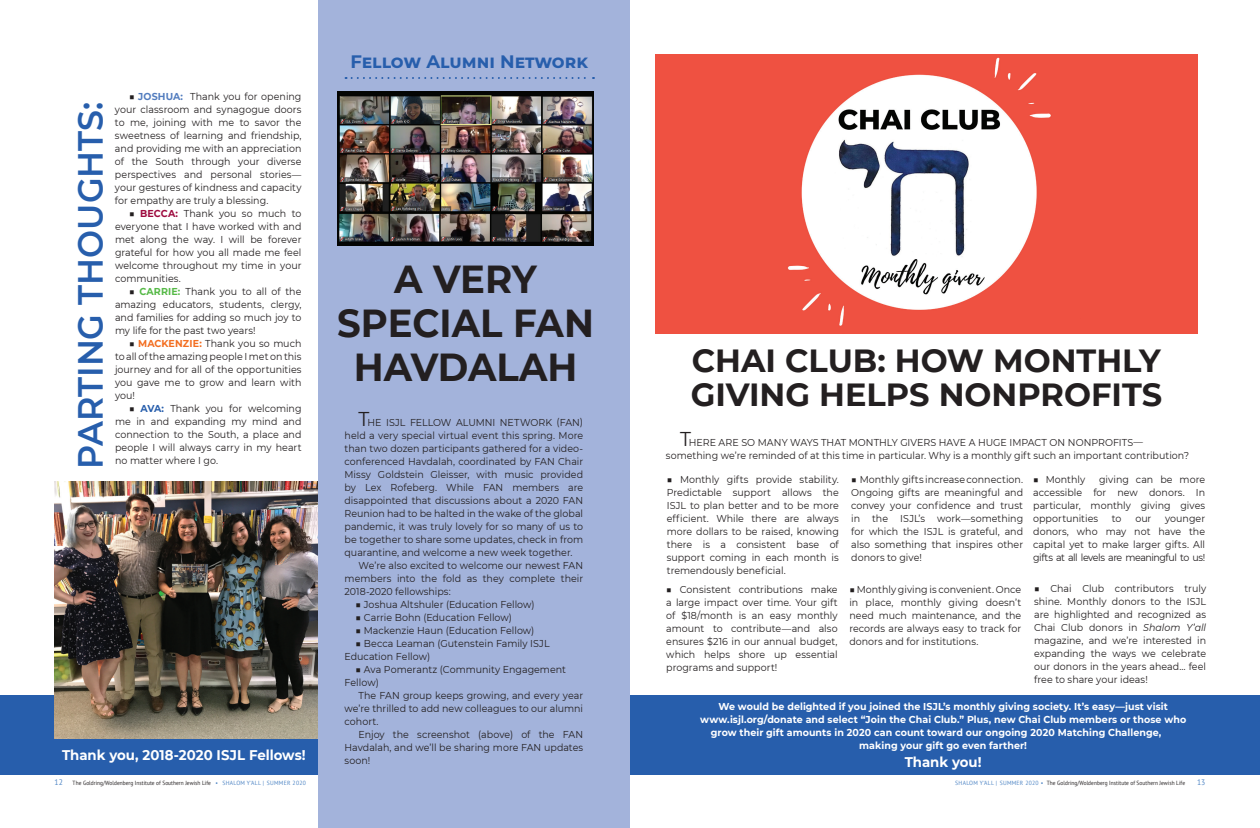
<style>
.page{position:relative;width:1260px;height:828px;background:#fff}
.page>*{position:absolute;margin:0;border:0;box-sizing:border-box;transform-origin:0 0}
.t1{font:700 39px/44px "Montserrat";color:#231f20;text-align:center;scale:.95 1}
.t2{font:600 35px "Montserrat";color:#275eac;scale:.95 1}
.t3{font:700 32px/34px "Montserrat";color:#231f20}
.t4{font:700 18px "Montserrat";letter-spacing:.04em;color:#275eac}
.t5{font:700 14px "Montserrat";letter-spacing:-.005em;color:#fff;scale:.95 1}
.t6{font:10px/13px "Montserrat";color:#231f20;text-align:justify;scale:.95 1}
.t7{font:700 10px "Montserrat";letter-spacing:.005em;color:#fff;scale:.95 1}
.t8{font:8px "PT Sans";color:#4d84c4;scale:.95 1}
.t9{font:6px "PT Sans";letter-spacing:.01em;color:#231f20;scale:.9 1}
.s1{font-weight:700;color:#537dbf}
.s2{font-weight:700;color:#9e0b3f}
.s3{font-weight:700;color:#56b947}
.s4{font-weight:700;color:#f36e21}
.s5{font-weight:700;color:#275eac}
.s6{font-size:20px}
.s7{font-style:italic}
.s8{font-size:8px;color:#4d84c4}
.s9{color:#4d84c4}
</style>
<div class="page">
<div style="left:0;top:696px;width:1260px;height:79px;background:#275eac"></div>
<div style="left:318px;top:0;width:312px;height:828px;background:#a3b3db"></div>
<img style="left:655px;top:54px;width:542px;height:280px">
<svg style="left:346px;top:77px;width:248px;height:2px"></svg>
<img style="left:54px;top:481px;width:264px;height:257px">
<img style="left:337px;top:91px;width:257px;height:155px">
<h3 class="t4" style="left:350px;top:49px;width:239px">Fellow Alumni Network</h3>
<p class="t6" style="left:115px;top:89px;width:198px;text-indent:14px">■ <span class="s1">JOSHUA:</span> Thank you for opening your classroom and synagogue doors to me, joining with me to savor the sweetness of learning and friendship, and providing me with an appreciation of the South through your diverse perspectives and personal stories— your gestures of kindness and capacity for empathy are truly a blessing.</p>
<p class="t6" style="left:115px;top:206px;width:198px;text-indent:14px">■ <span class="s2">BECCA:</span> Thank you so much to everyone that I have worked with and met along the way. I will be forever grateful for how you all made me feel welcome throughout my time in your communities.</p>
<p class="t6" style="left:115px;top:284px;width:198px;text-indent:14px">■ <span class="s3">CARRIE:</span> Thank you to all of the amazing educators, students, clergy, and families for adding so much joy to my life for the past two years!</p>
<p class="t6" style="left:115px;top:336px;width:198px;text-indent:14px">■ <span class="s4">MACKENZIE:</span> Thank you so much to all of the amazing people I met on this journey and for all of the opportunities you gave me to grow and learn with you!</p>
<p class="t6" style="left:115px;top:401px;width:198px;text-indent:14px">■ <span class="s5">AVA:</span> Thank you for welcoming me in and expanding my mind and connection to the South, a place and people I will always carry in my heart</p>
<h2 class="t2" style="left:66px;top:469px;width:387px;rotate:-90deg">PARTING THOUGHTS:</h2>
<h1 class="t1" style="left:337px;top:256px;width:272px">A VERY<br>SPECIAL FAN<br>HAVDALAH</h1>
<p class="t6" style="left:345px;top:415px;width:253px;text-indent:14px"><span class="s6">T</span>HE ISJL FELLOW ALUMNI NETWORK (FAN) held a very special virtual event this spring. More than two dozen participants gathered for a video&shy;conferenced Havdalah, coordinated by FAN Chair Missy Goldstein Gleisser, with music provided by Lex Rofeberg. While FAN members are disappointed that discussions about a 2020 FAN Reunion had to be halted in the wake of the global pandemic, it was truly lovely for so many of us to be together to share some updates, check in from quarantine, and welcome a new week together.</p>
<p class="t6" style="left:345px;top:558px;width:253px;text-indent:14px">We’re also excited to welcome our newest FAN members into the fold as they complete their 2018-2020 fellowships:</p>
<p class="t6" style="left:356px;top:597px;width:190px">■ Joshua Altshuler (Education Fellow)</p>
<p class="t6" style="left:356px;top:610px;width:166px">■ Carrie Bohn (Education Fellow)</p>
<p class="t6" style="left:356px;top:623px;width:190px">■ Mackenzie Haun (Education Fellow)</p>
<p class="t6" style="left:345px;top:636px;width:217px;text-indent:11px">■ Becca Leaman (Gutenstein Family ISJL<br>Education Fellow)</p>
<p class="t6" style="left:345px;top:662px;width:235px;text-indent:11px">■ Ava Pomerantz (Community Engagement<br>Fellow)</p>
<p class="t6" style="left:345px;top:688px;width:253px;text-indent:14px">The FAN group keeps growing, and every year we’re thrilled to add new colleagues to our alumni cohort.</p>
<p class="t6" style="left:345px;top:727px;width:253px;text-align:right">Enjoy the screenshot (above) of the FAN<br>Havdalah, and we’ll be sharing more FAN updates</p>
<p class="t6" style="left:115px;top:453px;width:110px">no matter where I go.</p>
<h3 class="t5" style="left:62px;top:745px;width:258px">Thank you, 2018-2020 ISJL Fellows!</h3>
<p class="t6" style="left:345px;top:753px;width:29px">soon!</p>
<h3 class="t3" style="left:691px;top:342px;width:473px">CHAI CLUB: HOW MONTHLY<br>GIVING HELPS NONPROFITS</h3>
<p class="t6" style="left:666px;top:436px;width:552px;text-indent:14px"><span class="s6">T</span>HERE ARE SO MANY WAYS THAT MONTHLY GIVERS HAVE A HUGE IMPACT ON NONPROFITS— something we’re reminded of at this time in particular. Why is a monthly gift such an important contribution?</p>
<p class="t6" style="left:667px;top:472px;width:183px">■ Monthly gifts provide stability.<br>Predictable support allows the ISJL to plan better and to be more efficient. While there are always more dollars to be raised, knowing there is a consistent base of support coming in each month is tremendously beneficial.</p>
<p class="t6" style="left:851px;top:472px;width:183px">■ Monthly gifts increase connection.<br>Ongoing gifts are meaningful and convey your confidence and trust in the ISJL’s work—something for which the ISJL is grateful, and also something that inspires other donors to give!</p>
<p class="t6" style="left:1033px;top:472px;width:56px">■ Monthly</p>
<p class="t6" style="left:1033px;top:472px;width:183px;text-indent:66px">giving can be more accessible for new donors. In particular, monthly giving gives opportunities</p>
<p class="t6" style="left:1112px;top:511px;width:12px">to</p>
<p class="t6" style="left:1135px;top:511px;width:18px">our</p>
<p class="t6" style="left:1033px;top:511px;width:183px;text-indent:132px">younger donors, who may not have the capital yet to make larger gifts. All gifts at all levels are meaningful to us!</p>
<p class="t6" style="left:666px;top:583px;width:182px">■ Consistent contributions make a large impact over time. Your gift of $18/month is an easy monthly amount to contribute—and also ensures $216 in our annual budget, which helps shore up essential programs and support!</p>
<p class="t6" style="left:849px;top:582px;width:183px">■ Monthly giving is convenient. Once in place, monthly giving doesn’t need much maintenance, and the records are always easy to track for donors and for institutions.</p>
<p class="t6" style="left:1034px;top:582px;width:183px">■ Chai Club contributors truly shine. Monthly donors to the ISJL are highlighted and recognized as Chai Club donors in <span class="s7">Shalom Y’all </span>magazine, and we’re interested in expanding the ways we celebrate our donors in the years ahead… feel free to share your ideas!</p>
<p class="t7" style="left:718px;top:700px;width:475px">We would be delighted if you joined the ISJL’s monthly giving society. It’s easy—just visit</p>
<p class="t7" style="left:700px;top:713px;width:513px">www.isjl.org/donate and select “Join the Chai Club.” Plus, new Chai Club members or those who</p>
<p class="t7" style="left:711px;top:726px;width:476px">grow their gift amounts in 2020 can count toward our ongoing 2020 Matching Challenge,</p>
<p class="t7" style="left:859px;top:739px;width:178px">making your gift go even farther!</p>
<h3 class="t5" style="left:905px;top:752px;width:82px">Thank you!</h3>
<p class="t9" style="left:55px;top:779px;width:281px"><span class="s8">12</span> The Goldring/Woldenberg Institute of Southern Jewish Life <span class="s9">• SHALOM Y’ALL | SUMMER 2020</span></p>
<p class="t9" style="left:955px;top:779px;width:257px"><span class="s9">SHALOM Y’ALL | SUMMER 2020 •</span> The Goldring/Woldenberg Institute of Southern Jewish Life</p>
<p class="t8" style="left:1197px;top:777px;width:10px">13</p>
</div>
